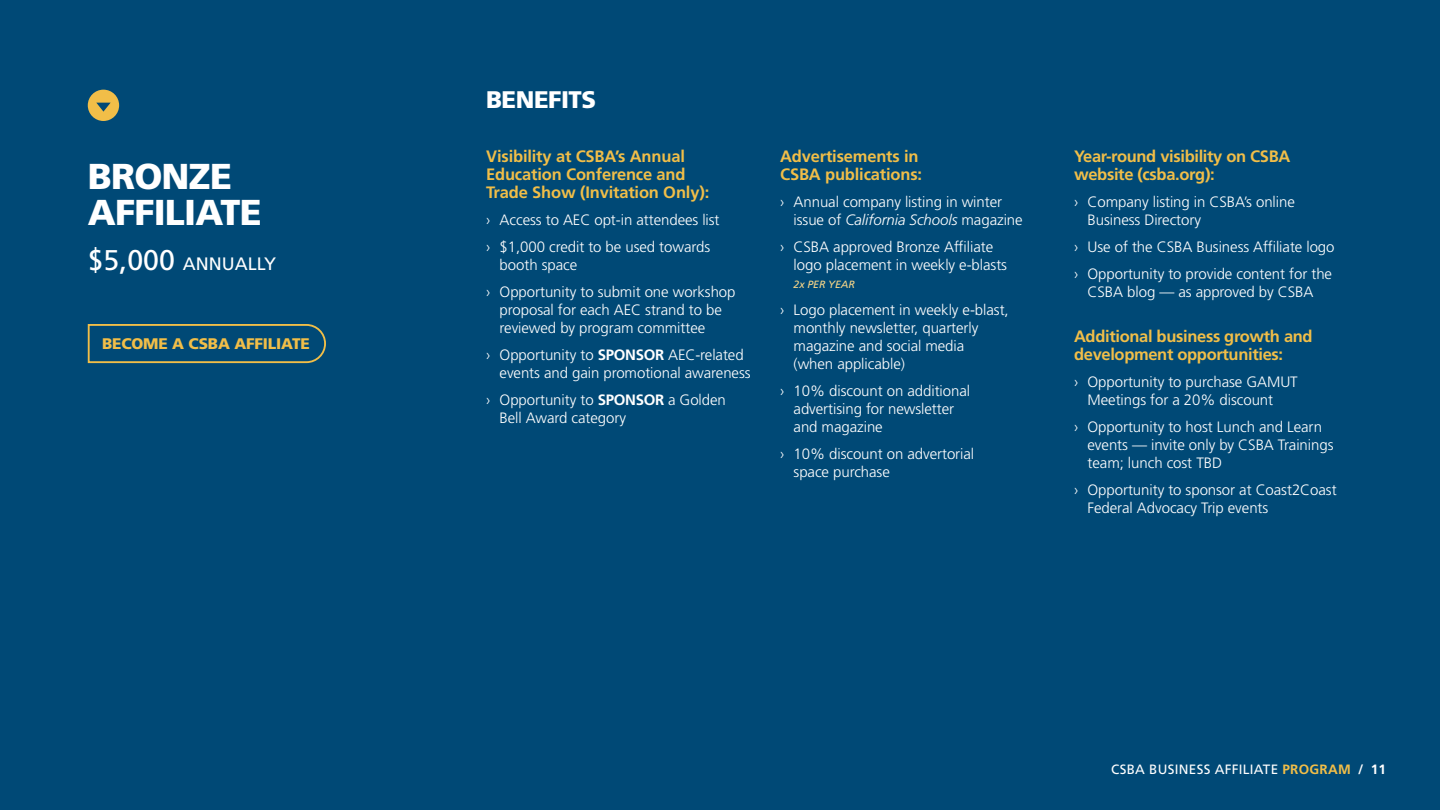
<style>
.page{position:relative;width:1440px;height:810px;background:#004976}
.page>*{position:absolute;margin:0;border:0;box-sizing:border-box;transform-origin:0 0}
.t1{font:900 36px/36px "Frutiger LT Std";letter-spacing:-.02em;color:#fff}
.t2{font:900 24px "Frutiger LT Std";letter-spacing:-.02em;color:#fff}
.t3{font:18px "Frutiger LT Std";color:#fff}
.t4{font:700 16.5px/18px "Frutiger LT Std";letter-spacing:-.01em;color:#f1be48}
.t5{font:900 15.3px "Frutiger LT Std";letter-spacing:-.01em;color:#f1be48}
.t6{font:300 15px/18px "Frutiger LT Std";letter-spacing:-.005em;color:#fff}
.t7{font:13.5px "Frutiger LT Std";letter-spacing:.02em;color:#fff}
.t8{font:italic 10.5px "Frutiger LT Std";letter-spacing:-.005em;color:#f6d588}
.s1{font-size:28.5px}
.s2{font-weight:700}
.s3{font-style:italic}
.s4{font-weight:700;color:#f1be48}
</style>
<div class="page">
<div style="left:88px;top:90px;width:31px;height:31px;background:#f1be48;border-radius:50%"></div>
<svg style="left:96px;top:103px;width:15px;height:9px"></svg>
<svg style="left:87px;top:324px;width:239px;height:40px"></svg>
<h1 class="t1" style="left:88px;top:158px;width:175px">BRONZE<br>AFFILIATE</h1>
<p class="t3" style="left:88px;top:253px;width:190px"><span class="s1">$5,000</span> ANNUALLY</p>
<p class="t5" style="left:102px;top:334px;width:209px">BECOME A CSBA AFFILIATE</p>
<h2 class="t2" style="left:486px;top:85px;width:112px">BENEFITS</h2>
<p class="t4" style="left:486px;top:147px;width:225px">Visibility at CSBA’s Annual<br>Education Conference and<br>Trade Show (Invitation Only):</p>
<p class="t6" style="left:486px;top:207px;width:235px;line-height:27px">› Access to AEC opt-in attendees list › $1,000 credit to be used towards</p>
<p class="t6" style="left:486px;top:252px;width:251px;line-height:27px;text-indent:14px">booth space<br>› Opportunity to submit one workshop</p>
<p class="t6" style="left:500px;top:301px;width:224px">proposal for each AEC strand to be reviewed by program committee</p>
<p class="t6" style="left:500px;top:346px;width:252px;text-indent:-14px">› Opportunity to <span class="s2">SPONSOR</span> AEC-related events and gain promotional awareness</p>
<p class="t6" style="left:500px;top:391px;width:228px;text-indent:-14px">› Opportunity to <span class="s2">SPONSOR</span> a Golden<br>Bell Award category</p>
<p class="t4" style="left:780px;top:147px;width:144px">Advertisements in<br>CSBA publications:</p>
<p class="t6" style="left:793px;top:193px;width:231px;text-indent:-14px">› Annual company listing in winter issue of <span class="s3">California Schools</span> magazine</p>
<p class="t6" style="left:793px;top:238px;width:215px;text-indent:-14px">› CSBA approved Bronze Affiliate logo placement in weekly e-blasts</p>
<p class="t8" style="left:793px;top:278px;width:63px">2x PER YEAR</p>
<p class="t6" style="left:793px;top:301px;width:217px;text-indent:-14px">› Logo placement in weekly e-blast, monthly newsletter, quarterly magazine and social media<br>(when applicable)</p>
<p class="t6" style="left:793px;top:382px;width:178px;text-indent:-14px">› 10% discount on additional advertising for newsletter and magazine</p>
<p class="t6" style="left:793px;top:445px;width:182px;text-indent:-14px">› 10% discount on advertorial space purchase</p>
<p class="t4" style="left:1074px;top:147px;width:218px">Year-round visibility on CSBA website (csba.org):</p>
<p class="t6" style="left:1087px;top:193px;width:209px;text-indent:-14px">› Company listing in CSBA’s online<br>Business Directory</p>
<p class="t6" style="left:1074px;top:234px;width:262px;line-height:27px">› Use of the CSBA Business Affiliate logo › Opportunity to provide content for the</p>
<p class="t6" style="left:1087px;top:283px;width:227px">CSBA blog — as approved by CSBA</p>
<p class="t4" style="left:1074px;top:327px;width:240px">Additional business growth and development opportunities:</p>
<p class="t6" style="left:1087px;top:373px;width:212px;text-indent:-14px">› Opportunity to purchase GAMUT<br>Meetings for a 20% discount</p>
<p class="t6" style="left:1087px;top:418px;width:247px;text-indent:-14px">› Opportunity to host Lunch and Learn events — invite only by CSBA Trainings team; lunch cost TBD</p>
<p class="t6" style="left:1087px;top:481px;width:251px;text-indent:-14px">› Opportunity to sponsor at Coast2Coast<br>Federal Advocacy Trip events</p>
<p class="t7" style="left:1111px;top:761px;width:276px">CSBA BUSINESS AFFILIATE <span class="s4">PROGRAM</span> <span class="s2">/ 11</span></p>
</div>
